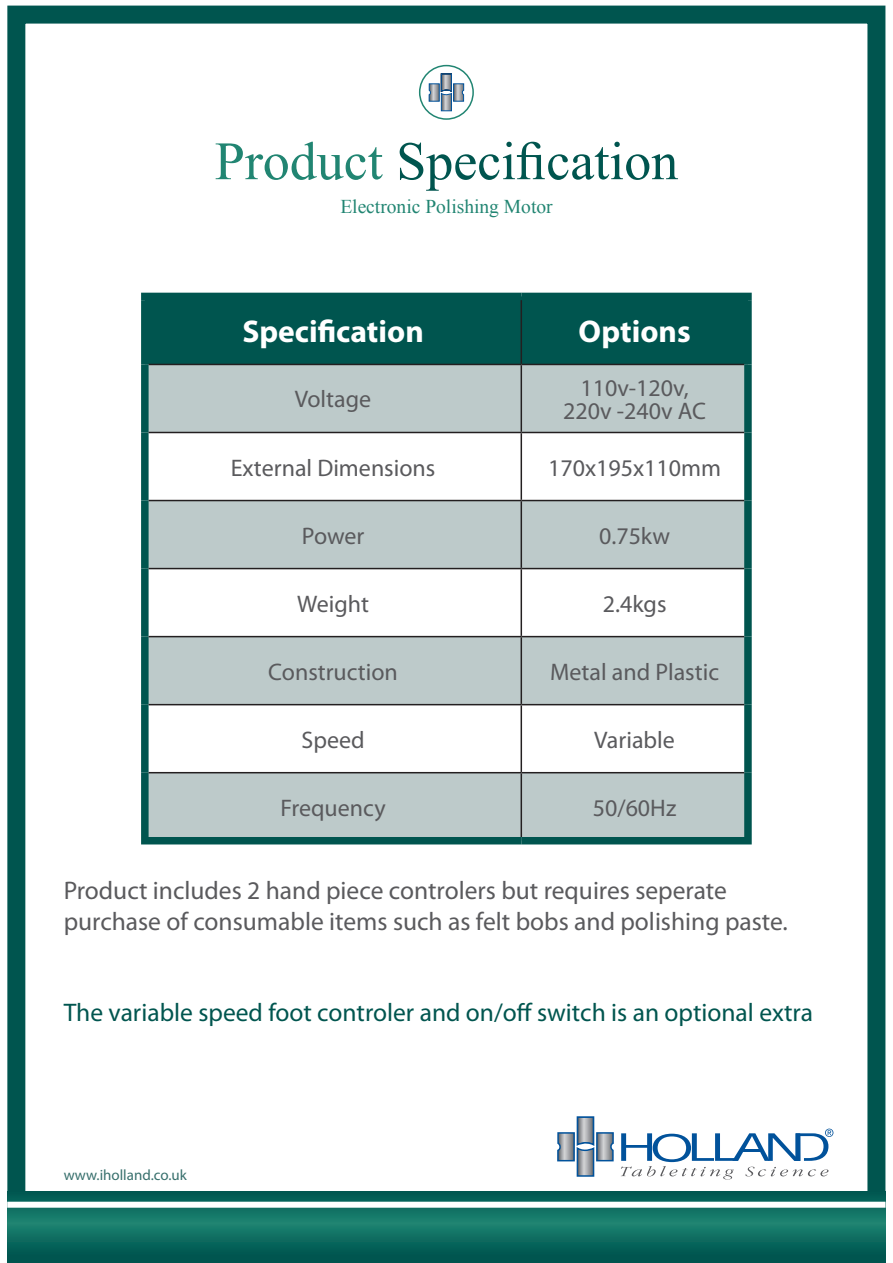
<style>
.page{position:relative;width:893px;height:1263px;background:#fff}
.page>*{position:absolute;margin:0;border:0;box-sizing:border-box;transform-origin:0 0}
.t1{font:54px "Times New Roman";color:#00554f}
.t2{font:700 31.5px "Myriad Pro";color:#fff}
.t3{font:25.5px "Myriad Pro";color:#5a5a5d}
.t4{font:25.5px "Myriad Pro";color:#00554f}
.t5{font:24px "Myriad Pro";color:#5a5a5d}
.t6{font:19.5px "Times New Roman";color:#218572}
.t7{font:15px "Myriad Pro";color:#38706d}
.s1{color:#218572}
</style>
<div class="page">
<div style="left:7px;top:6px;width:878px;height:1222px;border:18px solid #00554f"></div>
<svg style="left:557px;top:1116px;width:57px;height:61px"></svg>
<svg style="left:621px;top:1128px;width:212px;height:51px"></svg>
<div style="left:419px;top:65px;width:55px;height:55px;border:2px solid #218572;border-radius:50%"></div>
<svg style="left:429px;top:73px;width:35px;height:38px"></svg>
<svg style="left:8px;top:1191px;width:877px;height:72px;background:#0d6a5e"></svg>
<div style="left:7px;top:1202px;width:878px;height:6px;background:#fff"></div>
<div style="left:149px;top:300px;width:595px;height:64px;background:#00554f"></div>
<svg style="left:149px;top:365px;width:595px;height:472px;fill:#bdcaca"></svg>
<div style="left:141px;top:293px;width:380px;height:7px;background:#00554f"></div>
<div style="left:141px;top:300px;width:8px;height:64px;background:#00554f"></div>
<div style="left:521px;top:293px;width:231px;height:7px;background:#00554f"></div>
<div style="left:744px;top:300px;width:8px;height:64px;background:#00554f"></div>
<div style="left:141px;top:364px;width:8px;height:68px;background:#00554f"></div>
<div style="left:744px;top:364px;width:8px;height:68px;background:#00554f"></div>
<div style="left:141px;top:432px;width:8px;height:68px;background:#00554f"></div>
<div style="left:744px;top:432px;width:8px;height:68px;background:#00554f"></div>
<div style="left:141px;top:500px;width:8px;height:69px;background:#00554f"></div>
<div style="left:744px;top:500px;width:8px;height:69px;background:#00554f"></div>
<div style="left:141px;top:569px;width:8px;height:68px;background:#00554f"></div>
<div style="left:744px;top:569px;width:8px;height:68px;background:#00554f"></div>
<div style="left:141px;top:637px;width:8px;height:68px;background:#00554f"></div>
<div style="left:744px;top:637px;width:8px;height:68px;background:#00554f"></div>
<div style="left:141px;top:705px;width:8px;height:68px;background:#00554f"></div>
<div style="left:744px;top:705px;width:8px;height:68px;background:#00554f"></div>
<div style="left:141px;top:773px;width:8px;height:64px;background:#00554f"></div>
<div style="left:744px;top:773px;width:8px;height:64px;background:#00554f"></div>
<div style="left:141px;top:837px;width:380px;height:7px;background:#00554f"></div>
<div style="left:521px;top:837px;width:231px;height:7px;background:#00554f"></div>
<hr style="left:521px;top:300px;width:1px;height:64px;background:#231f20">
<hr style="left:149px;top:364px;width:372px;height:1px;background:#231f20">
<hr style="left:521px;top:364px;width:223px;height:1px;background:#231f20">
<hr style="left:521px;top:365px;width:1px;height:67px;background:#231f20">
<hr style="left:149px;top:432px;width:372px;height:1px;background:#231f20">
<hr style="left:521px;top:432px;width:223px;height:1px;background:#231f20">
<hr style="left:521px;top:433px;width:1px;height:67px;background:#231f20">
<hr style="left:149px;top:500px;width:372px;height:1px;background:#231f20">
<hr style="left:521px;top:500px;width:223px;height:1px;background:#231f20">
<hr style="left:521px;top:501px;width:1px;height:67px;background:#231f20">
<hr style="left:149px;top:568px;width:372px;height:1px;background:#231f20">
<hr style="left:521px;top:568px;width:223px;height:1px;background:#231f20">
<hr style="left:521px;top:569px;width:1px;height:67px;background:#231f20">
<hr style="left:149px;top:636px;width:372px;height:1px;background:#231f20">
<hr style="left:521px;top:636px;width:223px;height:1px;background:#231f20">
<hr style="left:521px;top:637px;width:1px;height:67px;background:#231f20">
<hr style="left:149px;top:704px;width:372px;height:1px;background:#231f20">
<hr style="left:521px;top:704px;width:223px;height:1px;background:#231f20">
<hr style="left:521px;top:705px;width:1px;height:67px;background:#231f20">
<hr style="left:149px;top:772px;width:372px;height:1px;background:#231f20">
<hr style="left:521px;top:772px;width:223px;height:1px;background:#231f20">
<hr style="left:521px;top:773px;width:1px;height:64px;background:#231f20">
<p class="t1" style="left:215px;top:125px;width:465px"><span class="s1">Product</span> Specification</p>
<p class="t6" style="left:340px;top:194px;width:214px">Electronic Polishing Motor</p>
<p class="t2" style="left:242px;top:311px;width:183px">Specification</p>
<p class="t2" style="left:579px;top:311px;width:114px">Options</p>
<p class="t5" style="left:295px;top:385px;width:78px">Voltage</p>
<p class="t5" style="left:580px;top:373px;width:110px">110v-120v,</p>
<p class="t5" style="left:563px;top:396px;width:144px">220v -240v AC</p>
<p class="t5" style="left:231px;top:453px;width:206px">External Dimensions</p>
<p class="t5" style="left:548px;top:453px;width:175px">170x195x110mm</p>
<p class="t5" style="left:302px;top:521px;width:64px">Power</p>
<p class="t5" style="left:599px;top:521px;width:73px">0.75kw</p>
<p class="t5" style="left:297px;top:589px;width:73px">Weight</p>
<p class="t5" style="left:603px;top:589px;width:65px">2.4kgs</p>
<p class="t5" style="left:268px;top:657px;width:131px">Construction</p>
<p class="t5" style="left:550px;top:657px;width:170px">Metal and Plastic</p>
<p class="t5" style="left:302px;top:725px;width:65px">Speed</p>
<p class="t5" style="left:594px;top:725px;width:82px">Variable</p>
<p class="t5" style="left:280px;top:793px;width:107px">Frequency</p>
<p class="t5" style="left:593px;top:793px;width:85px">50/60Hz</p>
<p class="t3" style="left:64px;top:875px;width:665px">Product includes 2 hand piece controlers but requires seperate</p>
<p class="t3" style="left:64px;top:905px;width:726px">purchase of consumable items such as felt bobs and polishing paste.</p>
<p class="t4" style="left:64px;top:997px;width:751px">The variable speed foot controler and on/off switch is an optional extra</p>
<p class="t7" style="left:64px;top:1165px;width:125px">www.iholland.co.uk</p>
</div>
